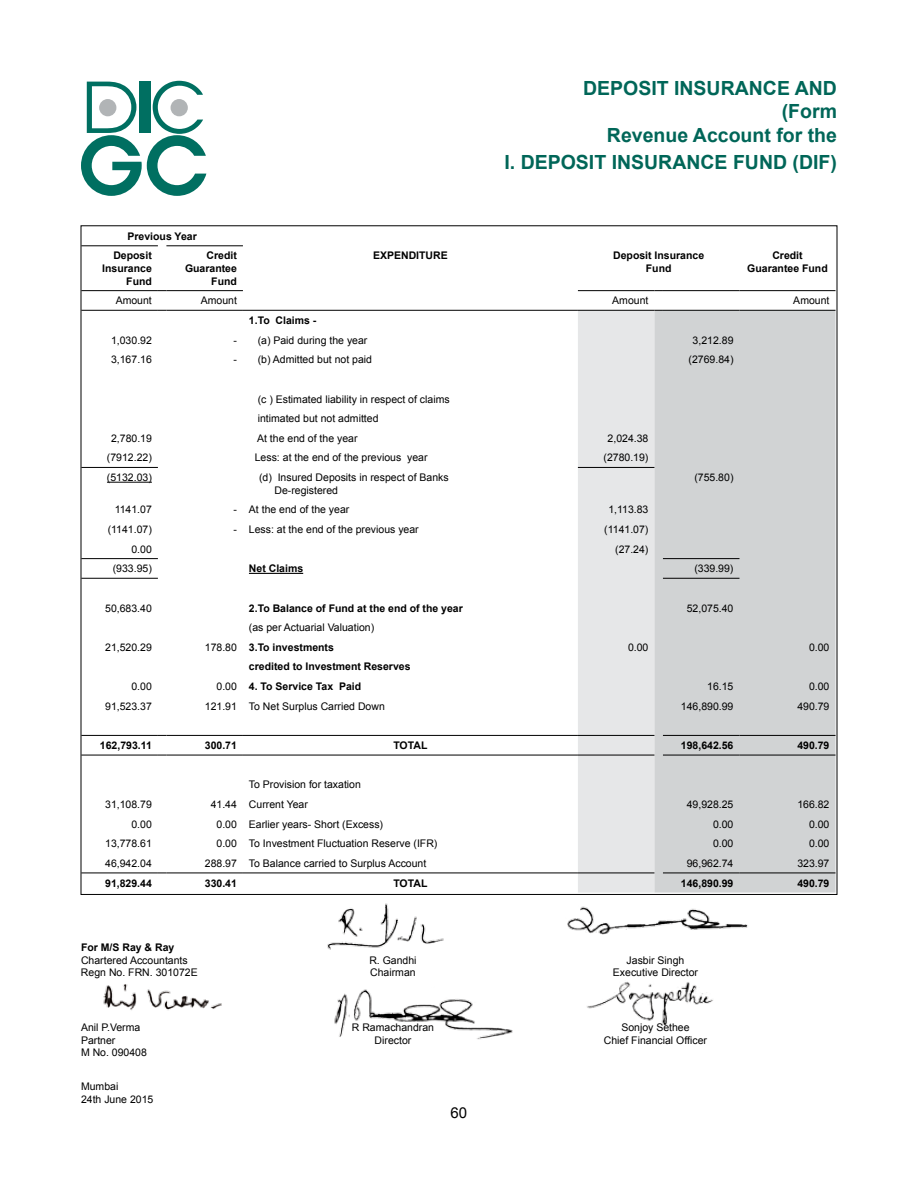
<style>
.page{position:relative;width:918px;height:1188px;background:#fff}
.page>*{position:absolute;margin:0;border:0;box-sizing:border-box;transform-origin:0 0}
.t1{font:700 19.5px/23.4px "Arial";color:#006658;text-align:right}
.t2{font:15px "Arial";color:#000}
.t3{font:10.5px/12.6px "Arial";color:#000}
.t4{font:700 10.5px/12.6px "Arial";color:#000;text-align:right}
.s1{font-weight:400}
</style>
<div class="page">
<svg style="left:81px;top:81px;width:125px;height:115px"></svg>
<div style="left:139px;top:81px;width:11px;height:52px;background:#006f61"></div>
<div style="left:578px;top:311px;width:76px;height:582px;background:#e6e7e8"></div>
<div style="left:654px;top:311px;width:181px;height:582px;background:#d1d3d4"></div>
<hr style="left:578px;top:467px;width:76px;height:1px;background:#000">
<hr style="left:663px;top:558px;width:76px;height:1px;background:#000">
<hr style="left:663px;top:578px;width:76px;height:1px;background:#000">
<hr style="left:81px;top:873px;width:77px;height:1px;background:#000">
<hr style="left:166px;top:873px;width:77px;height:1px;background:#000">
<hr style="left:243px;top:873px;width:335px;height:1px;background:#000">
<hr style="left:578px;top:873px;width:76px;height:1px;background:#000">
<hr style="left:663px;top:873px;width:76px;height:1px;background:#000">
<hr style="left:739px;top:873px;width:97px;height:1px;background:#000">
<hr style="left:81px;top:735px;width:77px;height:1px;background:#000">
<hr style="left:166px;top:735px;width:77px;height:1px;background:#000">
<hr style="left:243px;top:735px;width:335px;height:1px;background:#000">
<hr style="left:578px;top:735px;width:76px;height:1px;background:#000">
<hr style="left:663px;top:735px;width:76px;height:1px;background:#000">
<hr style="left:739px;top:735px;width:97px;height:1px;background:#000">
<hr style="left:81px;top:755px;width:77px;height:1px;background:#000">
<hr style="left:166px;top:755px;width:77px;height:1px;background:#000">
<hr style="left:243px;top:755px;width:335px;height:1px;background:#000">
<hr style="left:578px;top:755px;width:76px;height:1px;background:#000">
<hr style="left:663px;top:755px;width:76px;height:1px;background:#000">
<hr style="left:739px;top:755px;width:97px;height:1px;background:#000">
<hr style="left:81px;top:290px;width:77px;height:1px;background:#000">
<hr style="left:166px;top:290px;width:77px;height:1px;background:#000">
<hr style="left:578px;top:290px;width:76px;height:1px;background:#000">
<hr style="left:663px;top:290px;width:76px;height:1px;background:#000">
<hr style="left:739px;top:290px;width:97px;height:1px;background:#000">
<hr style="left:81px;top:245px;width:77px;height:1px;background:#000">
<hr style="left:166px;top:245px;width:77px;height:1px;background:#000">
<hr style="left:81px;top:310px;width:77px;height:1px;background:#000">
<hr style="left:166px;top:310px;width:77px;height:1px;background:#000">
<hr style="left:243px;top:310px;width:335px;height:1px;background:#000">
<hr style="left:578px;top:310px;width:76px;height:1px;background:#000">
<hr style="left:663px;top:310px;width:76px;height:1px;background:#000">
<hr style="left:739px;top:310px;width:97px;height:1px;background:#000">
<hr style="left:81px;top:467px;width:77px;height:1px;background:#000">
<hr style="left:81px;top:558px;width:77px;height:1px;background:#000">
<hr style="left:81px;top:578px;width:77px;height:1px;background:#000">
<hr style="left:107px;top:482px;width:45px;height:1px;background:#000">
<hr style="left:249px;top:573px;width:54px;height:1px;background:#000">
<img style="left:103px;top:984px;width:119px;height:27px">
<img style="left:327px;top:903px;width:117px;height:47px">
<img style="left:567px;top:906px;width:181px;height:29px">
<img style="left:334px;top:989px;width:179px;height:51px">
<img style="left:587px;top:982px;width:126px;height:44px">
<h1 class="t1" style="left:583px;top:77px;width:255px">DEPOSIT INSURANCE AND (Form<br>Revenue Account for the</h1>
<h1 class="t1" style="left:504px;top:152px;width:334px">I. DEPOSIT INSURANCE FUND (DIF)</h1>
<p class="t4" style="left:113px;top:227px;width:85px;line-height:19.6px;text-align:left;text-indent:14px">Previous Year<br>Deposit</p>
<p class="t4" style="left:102px;top:262px;width:51px">Insurance<br>Fund</p>
<p class="t4" style="left:185px;top:250px;width:53px">Credit<br>Guarantee<br>Fund</p>
<p class="t4" style="left:373px;top:250px;width:76px">EXPENDITURE</p>
<p class="t4" style="left:613px;top:250px;width:93px;text-align:center">Deposit Insurance<br>Fund</p>
<p class="t4" style="left:747px;top:250px;width:82px;text-align:center">Credit<br>Guarantee Fund</p>
<p class="t3" style="left:116px;top:294px;width:38px">Amount</p>
<p class="t3" style="left:201px;top:294px;width:38px">Amount</p>
<p class="t3" style="left:612px;top:294px;width:38px">Amount</p>
<p class="t3" style="left:793px;top:294px;width:38px">Amount</p>
<p class="t4" style="left:249px;top:314px;width:69px">1.To Claims -</p>
<p class="t3" style="left:111px;top:334px;width:42px">1,030.92</p>
<p class="t3" style="left:233px;top:334px;width:135px">- (a) Paid during the year</p>
<p class="t3" style="left:693px;top:334px;width:42px">3,212.89</p>
<p class="t3" style="left:111px;top:353px;width:42px">3,167.16</p>
<p class="t3" style="left:233px;top:353px;width:140px">- (b) Admitted but not paid</p>
<p class="t3" style="left:689px;top:353px;width:46px">(2769.84)</p>
<p class="t3" style="left:258px;top:389px;width:193px;line-height:19.6px">(c ) Estimated liability in respect of claims intimated but not admitted</p>
<p class="t3" style="left:111px;top:432px;width:42px">2,780.19</p>
<p class="t3" style="left:257px;top:432px;width:102px">At the end of the year</p>
<p class="t3" style="left:608px;top:432px;width:42px">2,024.38</p>
<p class="t3" style="left:107px;top:452px;width:46px">(7912.22)</p>
<p class="t3" style="left:255px;top:452px;width:174px">Less: at the end of the previous year</p>
<p class="t3" style="left:604px;top:452px;width:46px">(2780.19)</p>
<p class="t3" style="left:107px;top:471px;width:46px">(5132.03)</p>
<p class="t3" style="left:274px;top:471px;width:176px;text-indent:-15px">(d) Insured Deposits in respect of Banks<br>De-registered</p>
<p class="t3" style="left:694px;top:471px;width:41px">(755.80)</p>
<p class="t3" style="left:115px;top:503px;width:39px">1141.07</p>
<p class="t3" style="left:233px;top:503px;width:117px">- At the end of the year</p>
<p class="t3" style="left:608px;top:503px;width:42px">1,113.83</p>
<p class="t3" style="left:108px;top:523px;width:46px">(1141.07)</p>
<p class="t3" style="left:233px;top:523px;width:187px">- Less: at the end of the previous year</p>
<p class="t3" style="left:604px;top:523px;width:46px">(1141.07)</p>
<p class="t3" style="left:131px;top:543px;width:22px">0.00</p>
<p class="t3" style="left:615px;top:543px;width:35px">(27.24)</p>
<p class="t3" style="left:113px;top:562px;width:41px">(933.95)</p>
<p class="t4" style="left:249px;top:563px;width:56px">Net Claims</p>
<p class="t3" style="left:694px;top:562px;width:41px">(339.99)</p>
<p class="t3" style="left:105px;top:602px;width:48px">50,683.40</p>
<p class="t4" style="left:249px;top:602px;width:215px">2.To Balance of Fund at the end of the year</p>
<p class="t3" style="left:687px;top:602px;width:48px">52,075.40</p>
<p class="t3" style="left:249px;top:621px;width:127px">(as per Actuarial Valuation)</p>
<p class="t3" style="left:105px;top:641px;width:48px">21,520.29</p>
<p class="t4" style="left:205px;top:641px;width:131px"><span class="s1">178.80</span> 3.To investments</p>
<p class="t3" style="left:628px;top:641px;width:22px">0.00</p>
<p class="t3" style="left:809px;top:641px;width:22px">0.00</p>
<p class="t4" style="left:249px;top:661px;width:163px">credited to Investment Reserves</p>
<p class="t3" style="left:131px;top:680px;width:22px">0.00</p>
<p class="t4" style="left:217px;top:681px;width:146px"><span class="s1">0.00</span> 4. To Service Tax Paid</p>
<p class="t3" style="left:707px;top:680px;width:28px">16.15</p>
<p class="t3" style="left:809px;top:680px;width:22px">0.00</p>
<p class="t3" style="left:105px;top:700px;width:48px">91,523.37</p>
<p class="t3" style="left:205px;top:700px;width:182px">121.91 To Net Surplus Carried Down</p>
<p class="t3" style="left:681px;top:700px;width:54px">146,890.99</p>
<p class="t3" style="left:797px;top:700px;width:34px">490.79</p>
<p class="t4" style="left:100px;top:739px;width:53px">162,793.11</p>
<p class="t4" style="left:205px;top:739px;width:34px">300.71</p>
<p class="t4" style="left:393px;top:739px;width:36px">TOTAL</p>
<p class="t4" style="left:681px;top:739px;width:54px">198,642.56</p>
<p class="t4" style="left:797px;top:739px;width:34px">490.79</p>
<p class="t3" style="left:249px;top:778px;width:114px">To Provision for taxation</p>
<p class="t3" style="left:105px;top:798px;width:48px">31,108.79</p>
<p class="t3" style="left:211px;top:798px;width:99px">41.44 Current Year</p>
<p class="t3" style="left:687px;top:798px;width:48px">49,928.25</p>
<p class="t3" style="left:797px;top:798px;width:34px">166.82</p>
<p class="t3" style="left:131px;top:818px;width:22px">0.00</p>
<p class="t3" style="left:217px;top:818px;width:168px">0.00 Earlier years- Short (Excess)</p>
<p class="t3" style="left:713px;top:818px;width:22px">0.00</p>
<p class="t3" style="left:809px;top:818px;width:22px">0.00</p>
<p class="t3" style="left:105px;top:837px;width:48px">13,778.61</p>
<p class="t3" style="left:217px;top:837px;width:222px">0.00 To Investment Fluctuation Reserve (IFR)</p>
<p class="t3" style="left:713px;top:837px;width:22px">0.00</p>
<p class="t3" style="left:809px;top:837px;width:22px">0.00</p>
<p class="t3" style="left:105px;top:857px;width:48px">46,942.04</p>
<p class="t3" style="left:205px;top:857px;width:223px">288.97 To Balance carried to Surplus Account</p>
<p class="t3" style="left:687px;top:857px;width:48px">96,962.74</p>
<p class="t3" style="left:797px;top:857px;width:34px">323.97</p>
<p class="t4" style="left:105px;top:877px;width:48px">91,829.44</p>
<p class="t4" style="left:205px;top:877px;width:34px">330.41</p>
<p class="t4" style="left:393px;top:877px;width:36px">TOTAL</p>
<p class="t4" style="left:681px;top:877px;width:54px">146,890.99</p>
<p class="t4" style="left:797px;top:877px;width:34px">490.79</p>
<p class="t4" style="left:81px;top:942px;width:95px">For M/S Ray &amp; Ray</p>
<p class="t3" style="left:81px;top:954px;width:108px">Chartered Accountants</p>
<p class="t3" style="left:369px;top:954px;width:49px">R. Gandhi</p>
<p class="t3" style="left:627px;top:954px;width:59px">Jasbir Singh</p>
<p class="t3" style="left:81px;top:967px;width:118px">Regn No. FRN. 301072E</p>
<p class="t3" style="left:370px;top:967px;width:47px">Chairman</p>
<p class="t3" style="left:613px;top:967px;width:87px">Executive Director</p>
<p class="t3" style="left:81px;top:1021px;width:61px">Anil P.Verma</p>
<p class="t3" style="left:352px;top:1021px;width:84px">R Ramachandran</p>
<p class="t3" style="left:621px;top:1021px;width:70px">Sonjoy Sethee</p>
<p class="t3" style="left:81px;top:1034px;width:36px">Partner</p>
<p class="t3" style="left:375px;top:1034px;width:38px">Director</p>
<p class="t3" style="left:604px;top:1034px;width:105px">Chief Financial Officer</p>
<p class="t3" style="left:81px;top:1047px;width:67px">M No. 090408</p>
<p class="t3" style="left:81px;top:1080px;width:74px">Mumbai<br>24th June 2015</p>
<h2 class="t2" style="left:451px;top:1103px;width:18px">60</h2>
</div>
